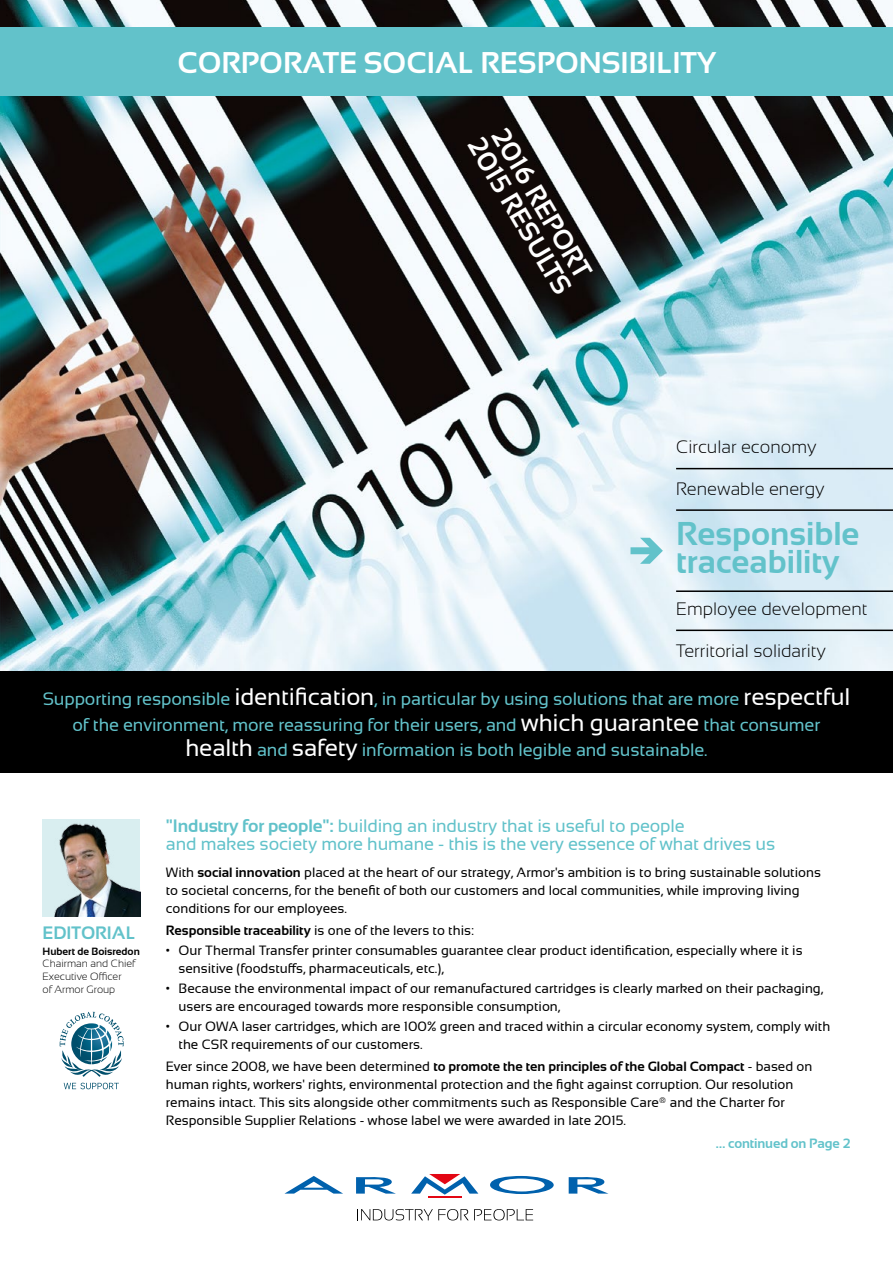
<style>
.page{position:relative;width:893px;height:1263px;background:#fff}
.page>*{position:absolute;margin:0;border:0;box-sizing:border-box;transform-origin:0 0}
.t1{font:700 33px/28.5px "Sansation";color:#62c2ca}
.t2{font:700 30px "Sansation";color:#fff}
.t3{font:700 27px/25.5px "Sansation";color:#fff}
.t4{font:18px/25.5px "Sansation";letter-spacing:-.01em;color:#62c2ca}
.t5{font:300 18px "Sansation";color:#000}
.t6{font:700 18px "Sansation";color:#62c2ca}
.t7{font:13.5px/18px "Sansation";color:#000}
.t8{font:700 13.5px "Sansation";color:#000}
.t9{font:700 13.5px "Sansation";letter-spacing:-.01em;color:#62c2ca}
.t10{font:300 10.5px/12.6px "Sansation";color:#000}
.t11{font:700 10.5px "Sansation";color:#000}
.s1{font-size:24px;color:#fff}
.s2{font-weight:700}
.s3{font-weight:400}
</style>
<div class="page">
<img style="left:0;top:0;width:893px;height:672px">
<div style="left:43px;top:819px;width:97px;height:98px;background:#d9eef0"></div>
<img style="left:54px;top:823px;width:86px;height:94px">
<svg style="left:357px;top:1209px;width:176px;height:11px"></svg>
<svg style="left:285px;top:1176px;width:57px;height:17px"></svg>
<hr style="left:428px;top:1195px;width:34px;height:2px;background:#e30613">
<svg style="left:356px;top:1177px;width:38px;height:16px"></svg>
<svg style="left:569px;top:1177px;width:38px;height:16px"></svg>
<svg style="left:411px;top:1174px;width:67px;height:21px"></svg>
<svg style="left:490px;top:1176px;width:64px;height:18px"></svg>
<div style="left:0;top:27px;width:893px;height:69px;background:#62c2ca"></div>
<div style="left:0;top:672px;width:893px;height:101px;background:#000"></div>
<svg style="left:630px;top:538px;width:33px;height:26px"></svg>
<hr style="left:676px;top:468px;width:217px;height:1px;background:#000">
<hr style="left:676px;top:509px;width:217px;height:2px;background:#000">
<hr style="left:676px;top:590px;width:217px;height:2px;background:#000">
<hr style="left:676px;top:629px;width:217px;height:2px;background:#000">
<svg style="left:60px;top:1012px;width:64px;height:65px"></svg>
<svg style="left:64px;top:1083px;width:55px;height:6px"></svg>
<svg style="left:892px;top:331px;width:1px;height:17px"></svg>
<h2 class="t2" style="left:177px;top:45px;width:540px">CORPORATE SOCIAL RESPONSIBILITY</h2>
<h3 class="t3" style="left:507px;top:120px;width:179px;rotate:59deg">2016 REPORT<br>2015 RESULTS</h3>
<h3 class="t5" style="left:676px;top:437px;width:142px">Circular economy</h3>
<h3 class="t5" style="left:676px;top:479px;width:150px">Renewable energy</h3>
<h1 class="t1" style="left:676px;top:519px;width:185px">Responsible traceability</h1>
<h3 class="t5" style="left:676px;top:599px;width:193px">Employee development</h3>
<h3 class="t5" style="left:676px;top:641px;width:151px">Territorial solidarity</h3>
<p class="t4" style="left:43px;top:686px;width:809px;text-align:center">Supporting responsible <span class="s1">identification</span>, in particular by using solutions that are more <span class="s1">respectful </span>of the environment, more reassuring for their users, and <span class="s1">which guarantee</span> that consumer <span class="s1">health</span> and <span class="s1">safety</span> information is both legible and sustainable.</p>
<h3 class="t6" style="left:43px;top:922px;width:94px">EDITORIAL</h3>
<p class="t11" style="left:43px;top:945px;width:99px">Hubert de Boisredon</p>
<p class="t10" style="left:43px;top:957px;width:95px">Chairman and Chief<br>Executive Officer<br>of Armor Group</p>
<h3 class="t4" style="left:166px;top:817px;width:611px;line-height:18px"><span class="s2">"Industry for people":</span> building an industry that is useful to people<br>and makes society more humane - this is the very essence of what drives us</h3>
<p class="t7" style="left:166px;top:863px;width:657px">With <span class="s2">social innovation</span> placed at the heart of our strategy, Armor's ambition is to bring sustainable solutions to societal concerns, for the benefit of both our customers and local communities, while improving living conditions for our employees.</p>
<p class="t8" style="left:166px;top:923px;width:310px">Responsible traceability <span class="s3">is one of the levers to this:</span></p>
<p class="t7" style="left:179px;top:941px;width:625px;text-indent:-13px">• Our Thermal Transfer printer consumables guarantee clear product identification, especially where it is sensitive (foodstuffs, pharmaceuticals, etc.),</p>
<p class="t7" style="left:179px;top:979px;width:646px;text-indent:-13px">• Because the environmental impact of our remanufactured cartridges is clearly marked on their packaging, users are encouraged towards more responsible consumption,</p>
<p class="t7" style="left:179px;top:1017px;width:653px;text-indent:-13px">• Our OWA laser cartridges, which are 100% green and traced within a circular economy system, comply with the CSR requirements of our customers.</p>
<p class="t7" style="left:166px;top:1058px;width:648px">Ever since 2008, we have been determined <span class="s2">to promote the ten principles of the Global Compact</span> - based on human rights, workers' rights, environmental protection and the fight against corruption. Our resolution remains intact. This sits alongside other commitments such as Responsible Care® and the Charter for Responsible Supplier Relations - whose label we were awarded in late 2015.</p>
<p class="t9" style="left:716px;top:1136px;width:136px">… continued on Page 2</p>
</div>
